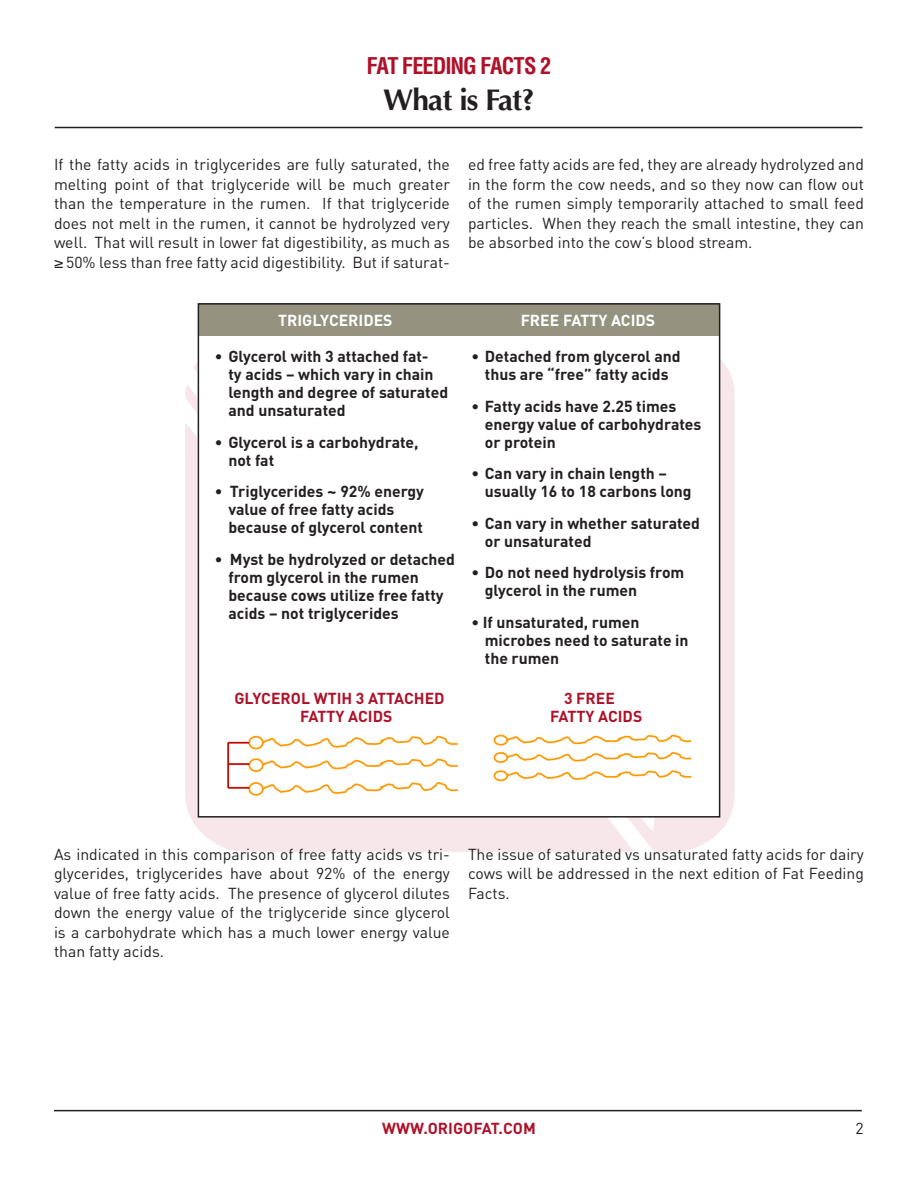
<style>
.page{position:relative;width:918px;height:1188px;background:#fff}
.page>*{position:absolute;margin:0;border:0;box-sizing:border-box;transform-origin:0 0}
.t1{font:700 30px "Optima";letter-spacing:-.025em;color:#231f20}
.t2{font:700 condensed 22.5px "Helvetica";letter-spacing:-.05em;color:#ae1229}
.t3{font:15.75px/19.5px "DIN";color:#231f20;text-align:justify}
.t4{font:700 15.75px/18px "DIN";color:#231f20}
.t5{font:700 15.75px/18px "DIN";color:#ae1229}
.t6{font:700 15.75px "DIN";color:#fff}
.s1{font-family:"Helvetica"}
</style>
<div class="page">
<svg style="left:634px;top:337px;width:101px;height:515px;fill:#f7e7ea"></svg>
<svg style="left:185px;top:345px;width:449px;height:507px;background:#f6e8ea"></svg>
<div style="left:198px;top:303px;width:521px;height:513px;background:#fff"></div>
<img style="left:493px;top:734px;width:199px;height:48px">
<hr style="left:55px;top:127px;width:808px;height:1px;background:#231f20">
<hr style="left:54px;top:1110px;width:808px;height:1px;background:#231f20">
<div style="left:199px;top:303px;width:520px;height:33px;background:#95937f"></div>
<div style="left:198px;top:303px;width:522px;height:515px;border:2px solid #231f20"></div>
<img style="left:227px;top:735px;width:231px;height:61px">
<p class="t2" style="left:367px;top:52px;width:186px">FAT FEEDING FACTS 2</p>
<p class="t1" style="left:383px;top:83px;width:153px">What is Fat?</p>
<p class="t3" style="left:54px;top:155px;width:398px">If the fatty acids in triglycerides are fully saturated, the melting point of that triglyceride will be much greater than the temperature in the rumen. If that triglyceride does not melt in the rumen, it cannot be hydrolyzed very well. That will result in lower fat digestibility, as much as <span class="s1">≥</span> 50% less than free fatty acid digestibility. But if saturat-</p>
<p class="t3" style="left:468px;top:155px;width:398px">ed free fatty acids are fed, they are already hydrolyzed and in the form the cow needs, and so they now can flow out of the rumen simply temporarily attached to small feed particles. When they reach the small intestine, they can be absorbed into the cow’s blood stream.</p>
<p class="t6" style="left:278px;top:310px;width:116px">TRIGLYCERIDES</p>
<p class="t4" style="left:228px;top:347px;width:221px;text-indent:-14px">• Glycerol with 3 attached fat-<br>ty acids – which vary in chain length and degree of saturated and unsaturated</p>
<p class="t4" style="left:228px;top:432px;width:192px;text-indent:-14px">• Glycerol is a carbohydrate, not fat</p>
<p class="t4" style="left:228px;top:482px;width:197px;text-indent:-14px">• Triglycerides ~ 92% energy value of free fatty acids because of glycerol content</p>
<p class="t4" style="left:228px;top:549px;width:228px;text-indent:-14px">• Myst be hydrolyzed or detached from glycerol in the rumen because cows utilize free fatty acids – not triglycerides</p>
<p class="t6" style="left:521px;top:310px;width:136px">FREE FATTY ACIDS</p>
<p class="t4" style="left:471px;top:347px;width:211px;text-align:center">• Detached from glycerol and thus are “free” fatty acids</p>
<p class="t4" style="left:485px;top:396px;width:218px;text-indent:-14px">• Fatty acids have 2.25 times energy value of carbohydrates or protein</p>
<p class="t4" style="left:485px;top:464px;width:208px;text-indent:-14px">• Can vary in chain length – usually 16 to 18 carbons long</p>
<p class="t4" style="left:485px;top:513px;width:217px;text-indent:-14px">• Can vary in whether saturated or unsaturated</p>
<p class="t4" style="left:485px;top:563px;width:201px;text-indent:-14px">• Do not need hydrolysis from glycerol in the rumen</p>
<p class="t4" style="left:485px;top:612px;width:205px;text-indent:-14px">• If unsaturated, rumen microbes need to saturate in the rumen</p>
<p class="t5" style="left:300px;top:688px;width:146px;text-indent:-66px">GLYCEROL WTIH 3 ATTACHED<br>FATTY ACIDS</p>
<p class="t5" style="left:550px;top:688px;width:94px;text-indent:14px">3 FREE<br>FATTY ACIDS</p>
<p class="t3" style="left:54px;top:844px;width:398px">As indicated in this comparison of free fatty acids vs tri&shy;glycerides, triglycerides have about 92% of the energy value of free fatty acids. The presence of glycerol dilutes down the energy value of the triglyceride since glycerol is a carbohydrate which has a much lower energy value than fatty acids.</p>
<p class="t3" style="left:468px;top:844px;width:398px">The issue of saturated vs unsaturated fatty acids for dairy cows will be addressed in the next edition of Fat Feeding Facts.</p>
<p class="t5" style="left:382px;top:1119px;width:155px">WWW.ORIGOFAT.COM</p>
<p class="t3" style="left:855px;top:1118px;width:10px">2</p>
</div>
